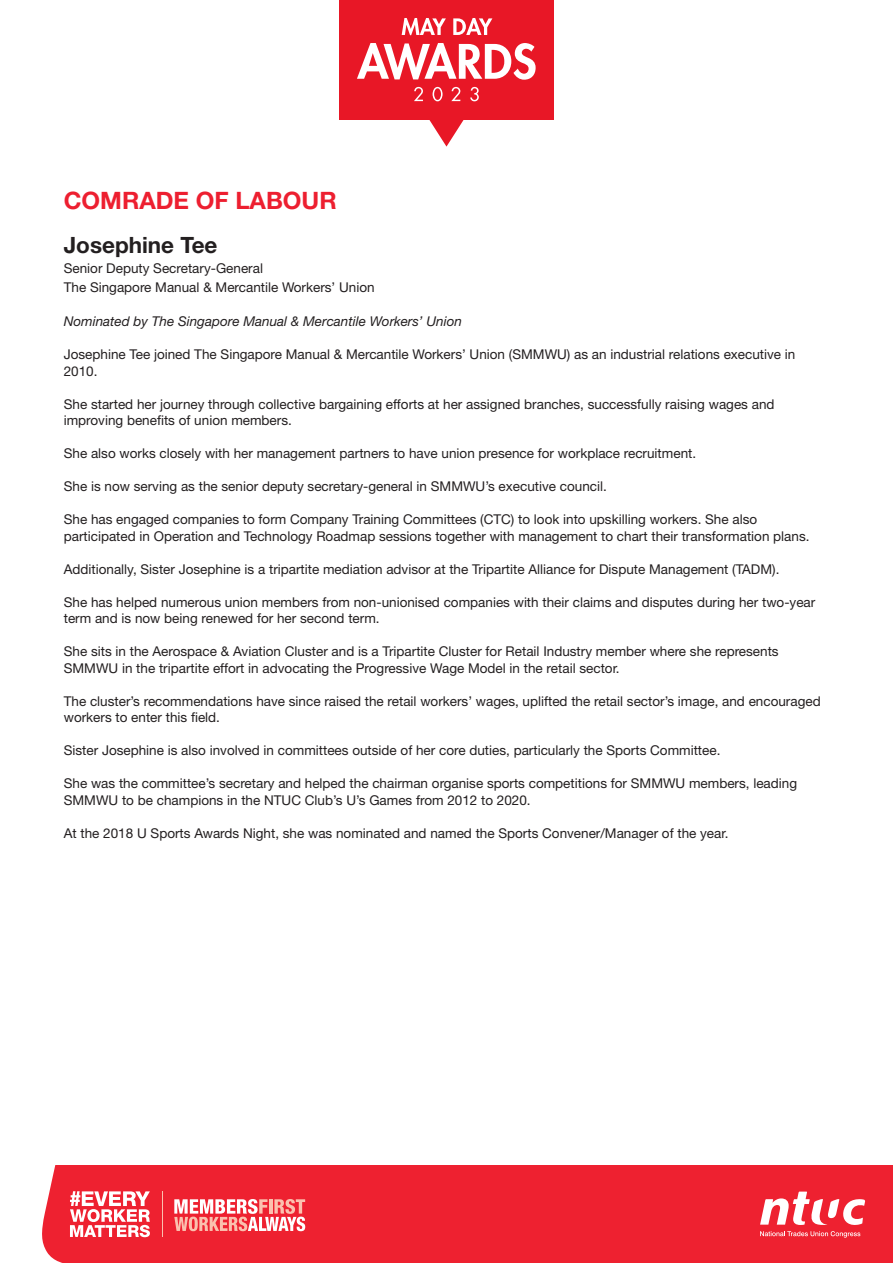
<style>
.page{position:relative;width:893px;height:1263px;background:#fff}
.page>*{position:absolute;margin:0;border:0;box-sizing:border-box;transform-origin:0 0}
.Awards_Title{font:700 24px "Helvetica Neue LT Std";color:#ed1f30}
.Name_of_Awardee{font:700 22.5px "Helvetica Neue LT Std";color:#231f20}
.Body_Text{font:13.5px/16.5px "Helvetica Neue LT Std";color:#231f20}
.Designation{font:13.5px "Helvetica Neue LT Std";color:#231f20}
.Nominated_by{font:italic 13.5px "Helvetica Neue LT Std";color:#231f20}
</style>
<div class="page">
<div style="left:42px;top:1166px;width:850px;height:97px;background:#ee2130"></div>
<svg style="left:760px;top:1231px;width:100px;height:6px"></svg>
<svg style="left:760px;top:1191px;width:105px;height:34px"></svg>
<hr style="left:162px;top:1191px;width:1px;height:46px;background:#fbc0ae">
<svg style="left:174px;top:1199px;width:131px;height:32px"></svg>
<svg style="left:70px;top:1191px;width:80px;height:46px"></svg>
<div style="left:339px;top:0;width:215px;height:119px;background:#e81726"></div>
<svg style="left:429px;top:119px;width:35px;height:28px"></svg>
<svg style="left:402px;top:18px;width:44px;height:17px"></svg>
<svg style="left:453px;top:18px;width:39px;height:17px"></svg>
<svg style="left:414px;top:87px;width:9px;height:14px"></svg>
<svg style="left:433px;top:87px;width:10px;height:14px"></svg>
<svg style="left:451px;top:87px;width:9px;height:14px"></svg>
<svg style="left:470px;top:87px;width:9px;height:14px"></svg>
<svg style="left:357px;top:43px;width:179px;height:37px"></svg>
<p class="Awards_Title" style="left:64px;top:186px;width:274px">COMRADE OF LABOUR</p>
<p class="Name_of_Awardee" style="left:64px;top:231px;width:155px">Josephine Tee</p>
<p class="Designation" style="left:64px;top:260px;width:201px">Senior Deputy Secretary-General</p>
<p class="Designation" style="left:64px;top:279px;width:312px">The Singapore Manual &amp; Mercantile Workers’ Union</p>
<p class="Nominated_by" style="left:64px;top:313px;width:400px">Nominated by The Singapore Manual &amp; Mercantile Workers’ Union</p>
<p class="Body_Text" style="left:64px;top:346px;width:733px">Josephine Tee joined The Singapore Manual &amp; Mercantile Workers’ Union (SMMWU) as an industrial relations executive in<br>2010.</p>
<p class="Body_Text" style="left:64px;top:395px;width:712px">She started her journey through collective bargaining efforts at her assigned branches, successfully raising wages and improving benefits of union members.</p>
<p class="Body_Text" style="left:64px;top:445px;width:634px">She also works closely with her management partners to have union presence for workplace recruitment.</p>
<p class="Body_Text" style="left:64px;top:478px;width:545px">She is now serving as the senior deputy secretary-general in SMMWU’s executive council.</p>
<p class="Body_Text" style="left:64px;top:511px;width:747px">She has engaged companies to form Company Training Committees (CTC) to look into upskilling workers. She also participated in Operation and Technology Roadmap sessions together with management to chart their transformation plans.</p>
<p class="Body_Text" style="left:64px;top:560px;width:717px">Additionally, Sister Josephine is a tripartite mediation advisor at the Tripartite Alliance for Dispute Management (TADM).</p>
<p class="Body_Text" style="left:64px;top:593px;width:753px">She has helped numerous union members from non-unionised companies with their claims and disputes during her two-year term and is now being renewed for her second term.</p>
<p class="Body_Text" style="left:64px;top:643px;width:716px">She sits in the Aerospace &amp; Aviation Cluster and is a Tripartite Cluster for Retail Industry member where she represents<br>SMMWU in the tripartite effort in advocating the Progressive Wage Model in the retail sector.</p>
<p class="Body_Text" style="left:64px;top:692px;width:758px">The cluster’s recommendations have since raised the retail workers’ wages, uplifted the retail sector’s image, and encouraged workers to enter this field.</p>
<p class="Body_Text" style="left:64px;top:742px;width:658px">Sister Josephine is also involved in committees outside of her core duties, particularly the Sports Committee.</p>
<p class="Body_Text" style="left:64px;top:775px;width:735px">She was the committee’s secretary and helped the chairman organise sports competitions for SMMWU members, leading<br>SMMWU to be champions in the NTUC Club’s U’s Games from 2012 to 2020.</p>
<p class="Body_Text" style="left:64px;top:824px;width:666px">At the 2018 U Sports Awards Night, she was nominated and named the Sports Convener/Manager of the year.</p>
</div>
